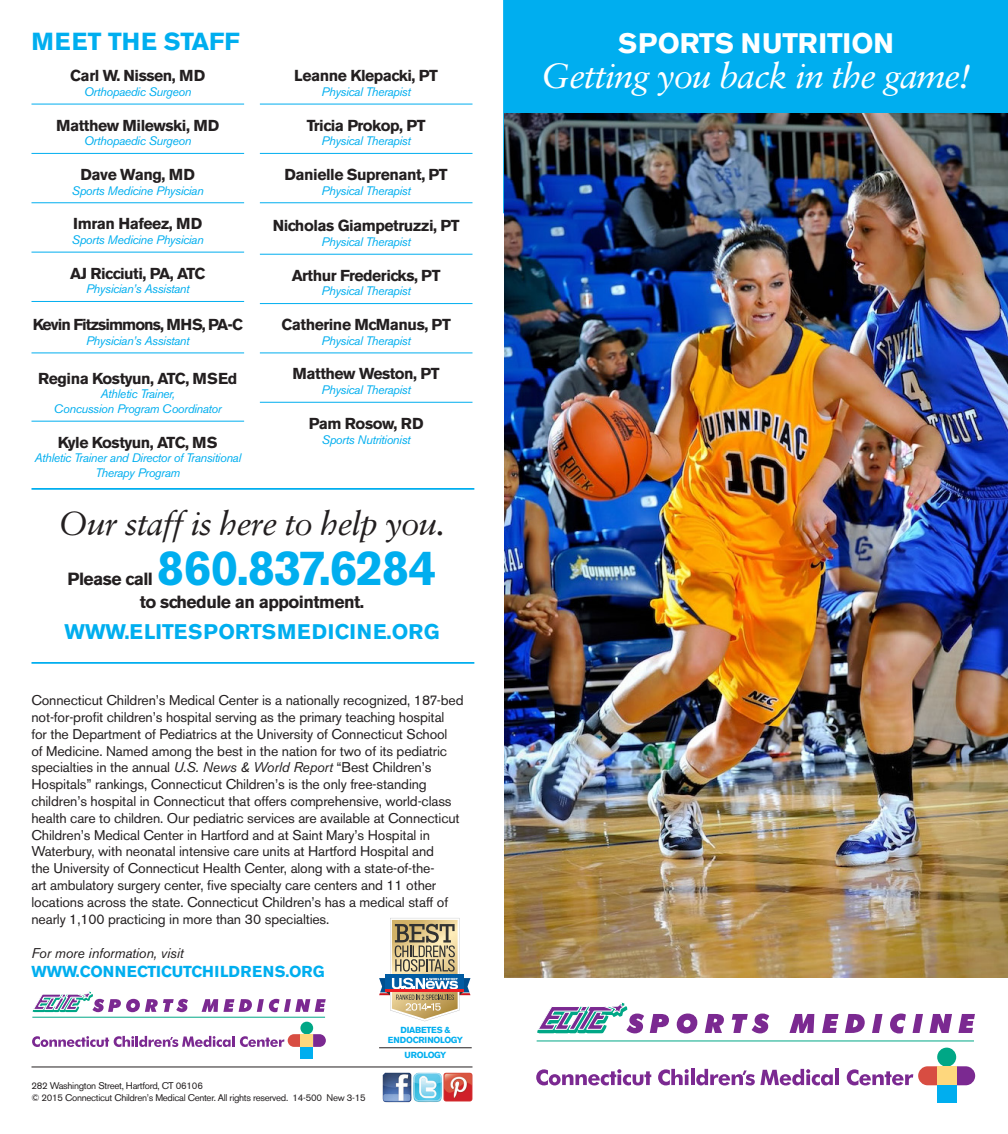
<style>
.page{position:relative;width:1008px;height:1134px;background:#fff}
.page>*{position:absolute;margin:0;border:0;box-sizing:border-box;transform-origin:0 0}
.t1{font:700 49px "Akzidenz Grotesk BE";letter-spacing:-.03em;color:#00aeef}
.t2{font:italic 35px "Sabon";letter-spacing:-.03em;color:#fff}
.t3{font:italic 33.25px "Sabon";letter-spacing:-.03em;color:#231f20}
.t4{font:700 28px "Akzidenz Grotesk BE";letter-spacing:-.01em;color:#fff}
.t5{font:700 24.5px "Akzidenz Grotesk BE";color:#00aeef}
.t6{font:700 21px "Akzidenz Grotesk BE";letter-spacing:.02em;color:#00aeef}
.t7{font:700 17.5px "Akzidenz Grotesk BE";letter-spacing:-.03em;color:#231f20}
.t8{font:700 15.75px "Akzidenz Grotesk BE";letter-spacing:-.03em;color:#231f20}
.t9{font:700 15.75px "Akzidenz Grotesk BE";letter-spacing:-.01em;color:#00aeef}
.t10{font:700 15.75px "Akzidenz Grotesk BE";letter-spacing:-.06em;color:#231f20}
.t11{font:14px/16.8px "Akzidenz Grotesk BE";letter-spacing:-.01em;color:#231f20}
.t12{font:italic 14px "Akzidenz Grotesk BE";letter-spacing:-.01em;color:#231f20}
.t13{font:italic 12.25px/14.7px "Akzidenz Grotesk BE";letter-spacing:-.03em;color:#00aeef;text-align:center}
.t14{font:9.62px/11.5px "Akzidenz Grotesk BE";letter-spacing:-.03em;color:#231f20}
.t15{font:700 8.75px/10.5px "Akzidenz Grotesk BE";letter-spacing:-.04em;color:#00aeef;text-align:center}
.s1{font-style:italic}
</style>
<div class="page">
<div style="left:504px;top:0;width:504px;height:212px;background:#00aeef"></div>
<hr style="left:32px;top:1067px;width:440px;height:1px;background:#231f20">
<svg style="left:379px;top:918px;width:91px;height:103px"></svg>
<hr style="left:386px;top:989px;width:78px;height:3px;background:#ee1d23">
<hr style="left:379px;top:1047px;width:93px;height:1px;background:#231f20">
<img style="left:383px;top:1073px;width:60px;height:30px">
<img style="left:444px;top:1073px;width:28px;height:28px">
<img style="left:504px;top:113px;width:504px;height:865px">
<hr style="left:537px;top:1041px;width:437px;height:1px;background:#00a786">
<div style="left:937px;top:1085px;width:19px;height:17px;background:#00aeef"></div>
<svg style="left:536px;top:1069px;width:115px;height:16px"></svg>
<svg style="left:658px;top:1069px;width:31px;height:16px"></svg>
<hr style="left:691px;top:1069px;width:4px;height:16px;background:#7b2991">
<svg style="left:696px;top:1069px;width:137px;height:16px"></svg>
<hr style="left:835px;top:1069px;width:4px;height:16px;background:#7b2991">
<svg style="left:847px;top:1048px;width:128px;height:37px"></svg>
<svg style="left:537px;top:1002px;width:107px;height:32px"></svg>
<svg style="left:650px;top:1014px;width:19px;height:19px"></svg>
<svg style="left:677px;top:1014px;width:20px;height:19px"></svg>
<svg style="left:705px;top:1014px;width:19px;height:19px"></svg>
<svg style="left:732px;top:1014px;width:37px;height:19px"></svg>
<svg style="left:789px;top:1014px;width:25px;height:19px"></svg>
<svg style="left:822px;top:1014px;width:17px;height:19px"></svg>
<svg style="left:845px;top:1014px;width:20px;height:19px"></svg>
<svg style="left:872px;top:1014px;width:11px;height:19px"></svg>
<svg style="left:890px;top:1014px;width:16px;height:19px"></svg>
<svg style="left:913px;top:1014px;width:10px;height:19px"></svg>
<svg style="left:930px;top:1014px;width:22px;height:19px"></svg>
<svg style="left:958px;top:1014px;width:17px;height:19px"></svg>
<div style="left:300px;top:1047px;width:13px;height:11px;background:#00aeef"></div>
<svg style="left:32px;top:991px;width:294px;height:56px"></svg>
<hr style="left:32px;top:104px;width:212px;height:1px;background:#00aeef">
<hr style="left:32px;top:153px;width:212px;height:1px;background:#00aeef">
<hr style="left:32px;top:202px;width:212px;height:1px;background:#00aeef">
<hr style="left:32px;top:252px;width:212px;height:1px;background:#00aeef">
<hr style="left:32px;top:301px;width:212px;height:1px;background:#00aeef">
<hr style="left:32px;top:353px;width:212px;height:1px;background:#00aeef">
<hr style="left:32px;top:421px;width:212px;height:1px;background:#00aeef">
<hr style="left:260px;top:104px;width:212px;height:1px;background:#00aeef">
<hr style="left:260px;top:153px;width:212px;height:1px;background:#00aeef">
<hr style="left:260px;top:202px;width:212px;height:1px;background:#00aeef">
<hr style="left:260px;top:254px;width:212px;height:1px;background:#00aeef">
<hr style="left:260px;top:303px;width:212px;height:1px;background:#00aeef">
<hr style="left:260px;top:353px;width:212px;height:1px;background:#00aeef">
<hr style="left:260px;top:402px;width:212px;height:1px;background:#00aeef">
<hr style="left:32px;top:488px;width:442px;height:2px;background:#00aeef">
<hr style="left:32px;top:662px;width:442px;height:2px;background:#00aeef">
<p class="t5" style="left:32px;top:27px;width:210px">MEET THE STAFF</p>
<p class="t8" style="left:70px;top:67px;width:137px">Carl W. Nissen, MD</p>
<p class="t13" style="left:84px;top:84px;width:109px">Orthopaedic Surgeon</p>
<p class="t8" style="left:56px;top:116px;width:165px">Matthew Milewski, MD</p>
<p class="t13" style="left:84px;top:134px;width:109px">Orthopaedic Surgeon</p>
<p class="t8" style="left:81px;top:165px;width:116px">Dave Wang, MD</p>
<p class="t13" style="left:72px;top:183px;width:133px">Sports Medicine Physician</p>
<p class="t8" style="left:73px;top:215px;width:131px">Imran Hafeez, MD</p>
<p class="t13" style="left:72px;top:232px;width:133px">Sports Medicine Physician</p>
<p class="t8" style="left:70px;top:264px;width:137px">AJ Ricciuti, PA, ATC</p>
<p class="t13" style="left:86px;top:282px;width:105px">Physician’s Assistant</p>
<p class="t10" style="left:33px;top:316px;width:212px">Kevin Fitzsimmons, MHS, PA-C</p>
<p class="t13" style="left:86px;top:333px;width:105px">Physician’s Assistant</p>
<p class="t8" style="left:38px;top:369px;width:201px">Regina Kostyun, ATC, MSEd</p>
<p class="t13" style="left:54px;top:387px;width:169px">Athletic Trainer,<br>Concussion Program Coordinator</p>
<p class="t8" style="left:58px;top:433px;width:161px">Kyle Kostyun, ATC, MS</p>
<p class="t13" style="left:34px;top:451px;width:208px">Athletic Trainer and Director of Transitional<br>Therapy Program</p>
<p class="t8" style="left:294px;top:67px;width:145px">Leanne Klepacki, PT</p>
<p class="t13" style="left:322px;top:84px;width:91px">Physical Therapist</p>
<p class="t8" style="left:307px;top:116px;width:120px">Tricia Prokop, PT</p>
<p class="t13" style="left:322px;top:134px;width:91px">Physical Therapist</p>
<p class="t8" style="left:285px;top:165px;width:165px">Danielle Suprenant, PT</p>
<p class="t13" style="left:322px;top:183px;width:91px">Physical Therapist</p>
<p class="t8" style="left:273px;top:217px;width:188px">Nicholas Giampetruzzi, PT</p>
<p class="t13" style="left:322px;top:234px;width:91px">Physical Therapist</p>
<p class="t8" style="left:292px;top:266px;width:150px">Arthur Fredericks, PT</p>
<p class="t13" style="left:322px;top:284px;width:91px">Physical Therapist</p>
<p class="t8" style="left:282px;top:316px;width:171px">Catherine McManus, PT</p>
<p class="t13" style="left:322px;top:333px;width:91px">Physical Therapist</p>
<p class="t8" style="left:293px;top:365px;width:149px">Matthew Weston, PT</p>
<p class="t13" style="left:322px;top:383px;width:91px">Physical Therapist</p>
<p class="t8" style="left:309px;top:414px;width:116px">Pam Rosow, RD</p>
<p class="t13" style="left:322px;top:432px;width:90px">Sports Nutritionist</p>
<p class="t3" style="left:59px;top:504px;width:388px">Our staff is here to help you.</p>
<p class="t7" style="left:68px;top:569px;width:87px">Please call</p>
<p class="t1" style="left:157px;top:540px;width:281px">860.837.6284</p>
<p class="t7" style="left:140px;top:592px;width:226px">to schedule an appointment.</p>
<p class="t6" style="left:64px;top:619px;width:377px">WWW.ELITESPORTSMEDICINE.ORG</p>
<p class="t11" style="left:32px;top:692px;width:434px">Connecticut Children’s Medical Center is a nationally recognized, 187-bed not-for-profit children’s hospital serving as the primary teaching hospital<br>for the Department of Pediatrics at the University of Connecticut School<br>of Medicine. Named among the best in the nation for two of its pediatric specialties in the annual <span class="s1">U.S. News &amp; World Report</span> “Best Children’s Hospitals” rankings, Connecticut Children’s is the only free-standing children’s hospital in Connecticut that offers comprehensive, world-class health care to children. Our pediatric services are available at Connecticut Children’s Medical Center in Hartford and at Saint Mary’s Hospital in Waterbury, with neonatal intensive care units at Hartford Hospital and<br>the University of Connecticut Health Center, along with a state-of-the-<br>art ambulatory surgery center, five specialty care centers and 11 other locations across the state. Connecticut Children’s has a medical staff of nearly 1,100 practicing in more than 30 specialties.</p>
<p class="t12" style="left:32px;top:945px;width:154px">For more information, visit</p>
<p class="t9" style="left:32px;top:962px;width:295px">WWW.CONNECTICUTCHILDRENS.ORG</p>
<p class="t14" style="left:32px;top:1080px;width:336px">282 Washington Street, Hartford, CT 06106<br>© 2015 Connecticut Children’s Medical Center. All rights reserved. 14-500 New 3-15</p>
<p class="t15" style="left:388px;top:1025px;width:77px">DIABETES &amp;<br>ENDOCRINOLOGY</p>
<p class="t15" style="left:404px;top:1050px;width:43px">UROLOGY</p>
<p class="t4" style="left:618px;top:27px;width:277px">SPORTS NUTRITION</p>
<p class="t2" style="left:541px;top:55px;width:431px">Getting you back in the game!</p>
</div>
